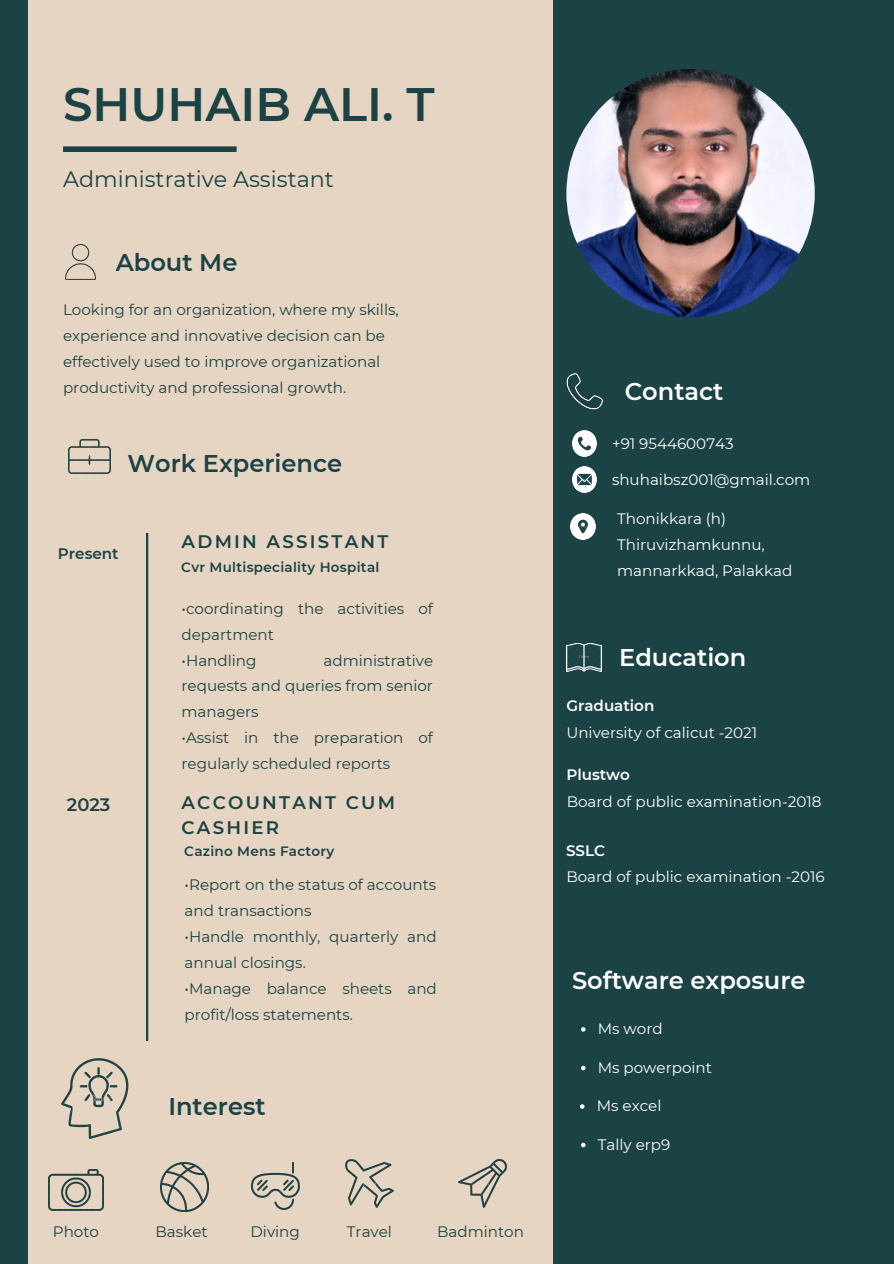
<style>
.page{position:relative;width:894px;height:1264px;background:#fff}
.page>*{position:absolute;margin:0;border:0;box-sizing:border-box;transform-origin:0 0}
.t1{font:600 46.8px "Montserrat";color:#1b4245}
.t2{font:600 24.15px "Montserrat";color:#fff}
.t3{font:600 24.15px "Montserrat";color:#1b4245}
.t4{font:22.2px "Montserrat";color:#1b4245}
.t5{font:600 18.15px/24.8px "Montserrat";letter-spacing:.125em;color:#1b4245}
.t6{font:600 18px "Montserrat";color:#1b4245}
.t7{font:15.15px/26px "Montserrat";color:#1b4245}
.t8{font:15.15px/26px "Montserrat";color:#fff}
.t9{font:600 15.15px "Montserrat";color:#fff}
.t10{font:600 15.15px "Montserrat";color:#1b4245}
.t11{font:600 13.5px "Montserrat";letter-spacing:.02em;color:#1b4245}
</style>
<div class="page">
<div style="left:0;top:0;width:893px;height:1263px;background:#1b4245"></div>
<div style="left:28px;top:0;width:524px;height:1263px;background:#e6d5c2"></div>
<img style="left:61px;top:1058px;width:68px;height:80px">
<img style="left:65px;top:245px;width:31px;height:34px">
<div style="left:63px;top:146px;width:173px;height:6px;background:#1b4245"></div>
<img style="left:68px;top:439px;width:42px;height:34px">
<hr style="left:146px;top:533px;width:2px;height:507px;background:#1b4245">
<img style="left:48px;top:1169px;width:55px;height:41px">
<img style="left:458px;top:1159px;width:49px;height:48px">
<img style="left:345px;top:1159px;width:49px;height:48px">
<img style="left:251px;top:1162px;width:48px;height:47px">
<img style="left:160px;top:1162px;width:49px;height:49px">
<img style="left:566px;top:69px;width:248px;height:248px;border-radius:50%">
<img style="left:572px;top:430px;width:24px;height:26px">
<img style="left:571px;top:514px;width:24px;height:25px">
<img style="left:572px;top:466px;width:24px;height:26px">
<img style="left:566px;top:373px;width:36px;height:36px">
<img style="left:566px;top:643px;width:35px;height:28px">
<svg style="left:581px;top:1027px;width:4px;height:4px"></svg>
<svg style="left:581px;top:1065px;width:4px;height:5px"></svg>
<svg style="left:580px;top:1104px;width:4px;height:4px"></svg>
<svg style="left:581px;top:1142px;width:4px;height:5px"></svg>
<h1 class="t1" style="left:63px;top:76px;width:373px">SHUHAIB ALI. T</h1>
<h3 class="t4" style="left:63px;top:166px;width:272px">Administrative Assistant</h3>
<h2 class="t3" style="left:116px;top:248px;width:123px">About Me</h2>
<p class="t7" style="left:63px;top:296px;width:337px">Looking for an organization, where my skills, experience and innovative decision can be effectively used to improve organizational productivity and professional growth.</p>
<h2 class="t3" style="left:127px;top:449px;width:216px">Work Experience</h2>
<p class="t10" style="left:58px;top:544px;width:62px">Present</p>
<p class="t5" style="left:181px;top:528px;width:208px">ADMIN ASSISTANT</p>
<p class="t11" style="left:181px;top:559px;width:199px">Cvr Multispeciality Hospital</p>
<p class="t7" style="left:181px;top:595px;width:253px">•coordinating the activities of department</p>
<p class="t7" style="left:181px;top:647px;width:76px">•Handling</p>
<p class="t7" style="left:181px;top:647px;width:253px;text-align:justify;text-indent:142px">administrative requests and queries from senior managers</p>
<p class="t7" style="left:181px;top:724px;width:253px">•Assist in the preparation of regularly scheduled reports</p>
<p class="t6" style="left:67px;top:793px;width:45px">2023</p>
<p class="t5" style="left:181px;top:790px;width:215px">ACCOUNTANT CUM<br>CASHIER</p>
<p class="t11" style="left:184px;top:843px;width:152px">Cazino Mens Factory</p>
<p class="t7" style="left:184px;top:871px;width:253px">•Report on the status of accounts and transactions</p>
<p class="t7" style="left:184px;top:923px;width:253px">•Handle monthly, quarterly and annual closings.</p>
<p class="t7" style="left:184px;top:975px;width:254px">•Manage balance sheets and profit/loss statements.</p>
<p class="t7" style="left:53px;top:1218px;width:48px">Photo</p>
<h2 class="t3" style="left:168px;top:1091px;width:99px">Interest</h2>
<p class="t7" style="left:155px;top:1218px;width:54px">Basket</p>
<p class="t7" style="left:250px;top:1218px;width:51px">Diving</p>
<p class="t7" style="left:347px;top:1218px;width:47px">Travel</p>
<p class="t7" style="left:437px;top:1218px;width:88px">Badminton</p>
<h2 class="t2" style="left:624px;top:377px;width:100px">Contact</h2>
<p class="t8" style="left:611px;top:430px;width:123px">+91 9544600743</p>
<p class="t8" style="left:611px;top:466px;width:200px">shuhaibsz001@gmail.com</p>
<p class="t8" style="left:617px;top:505px;width:176px">Thonikkara (h)<br>Thiruvizhamkunnu, mannarkkad, Palakkad</p>
<h2 class="t2" style="left:619px;top:642px;width:129px">Education</h2>
<p class="t9" style="left:566px;top:696px;width:89px">Graduation</p>
<p class="t8" style="left:566px;top:719px;width:192px">University of calicut -2021</p>
<p class="t9" style="left:566px;top:765px;width:65px">Plustwo</p>
<p class="t8" style="left:566px;top:788px;width:256px">Board of public examination-2018</p>
<p class="t9" style="left:566px;top:840px;width:41px">SSLC</p>
<p class="t8" style="left:566px;top:863px;width:260px">Board of public examination -2016</p>
<h2 class="t2" style="left:572px;top:965px;width:235px">Software exposure</h2>
<p class="t8" style="left:597px;top:1015px;width:66px">Ms word</p>
<p class="t8" style="left:597px;top:1054px;width:116px">Ms powerpoint</p>
<p class="t8" style="left:596px;top:1092px;width:66px">Ms excel</p>
<p class="t8" style="left:597px;top:1131px;width:74px">Tally erp9</p>
</div>
